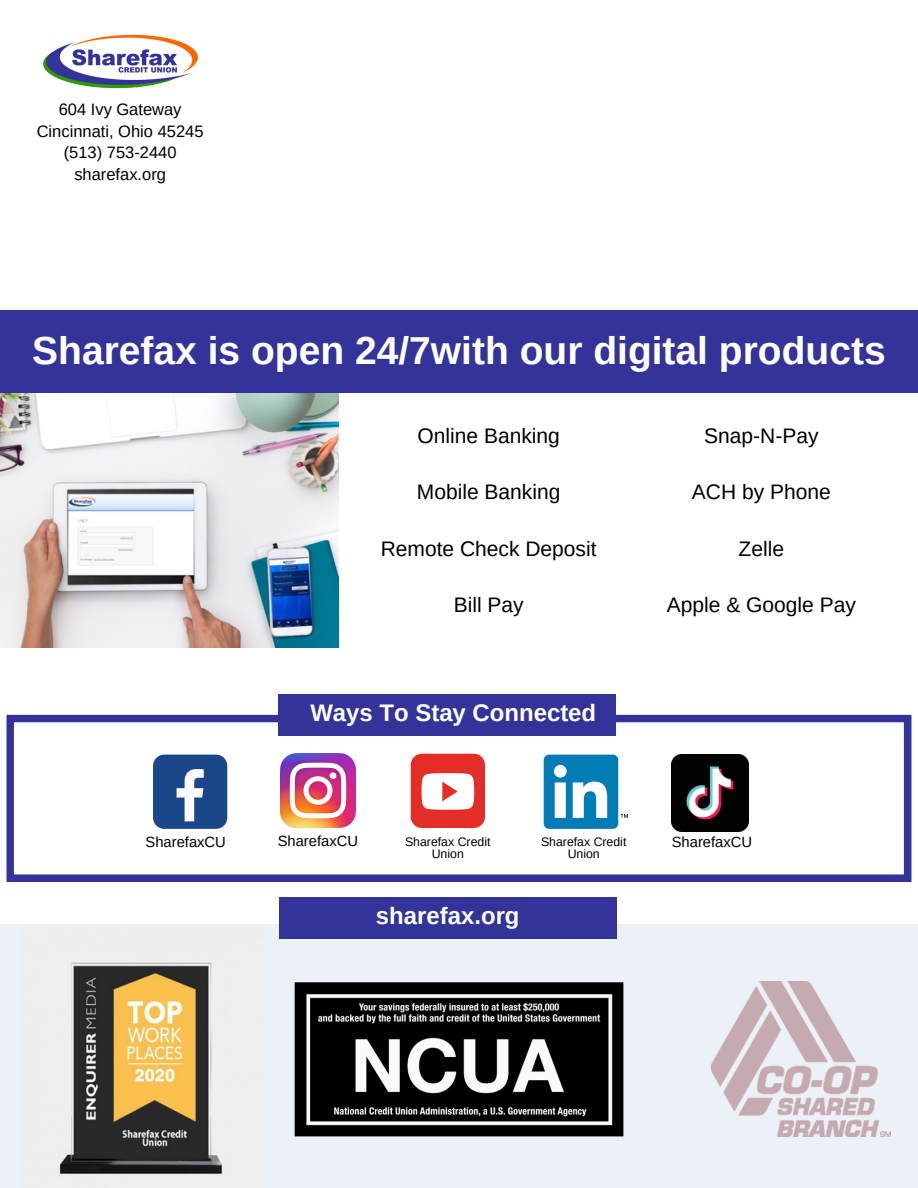
<style>
.page{position:relative;width:918px;height:1188px;background:#fff}
.page>*{position:absolute;margin:0;border:0;box-sizing:border-box;transform-origin:0 0}
.t1{font:700 39px "Arimo";color:#fff}
.t2{font:700 24px "Arimo";color:#fff}
.t3{font:21px "Arimo";color:#000}
.t4{font:16.5px/21.3px "Arimo";color:#000;text-align:center}
.t5{font:14.7px "Arimo";color:#000}
.t6{font:12.3px "Arimo";color:#000}
</style>
<div class="page">
<div style="left:0;top:925px;width:918px;height:263px;background:#ebf1f6"></div>
<img style="left:295px;top:982px;width:328px;height:154px">
<img style="left:43px;top:34px;width:155px;height:55px">
<img style="left:59px;top:962px;width:164px;height:214px">
<img style="left:712px;top:982px;width:179px;height:154px">
<img style="left:0;top:393px;width:338px;height:254px">
<div style="left:0;top:311px;width:918px;height:82px;background:#339"></div>
<svg style="left:7px;top:715px;width:904px;height:167px"></svg>
<div style="left:153px;top:755px;width:74px;height:74px;background:#1a4789;border-radius:11px"></div>
<svg style="left:177px;top:769px;width:27px;height:52px"></svg>
<img style="left:281px;top:754px;width:74px;height:74px">
<div style="left:411px;top:754px;width:74px;height:74px;background:#e52d27;border-radius:11px"></div>
<svg style="left:422px;top:773px;width:52px;height:37px;background:#fbe3e2"></svg>
<div style="left:544px;top:755px;width:74px;height:74px;background:#007bb6;border-radius:5px"></div>
<svg style="left:554px;top:765px;width:13px;height:53px"></svg>
<svg style="left:573px;top:782px;width:34px;height:36px"></svg>
<svg style="left:621px;top:814px;width:7px;height:4px"></svg>
<div style="left:278px;top:694px;width:338px;height:42px;background:#339"></div>
<div style="left:279px;top:897px;width:338px;height:42px;background:#339"></div>
<img style="left:672px;top:755px;width:76px;height:76px">
<h5 class="t4" style="left:37px;top:99px;width:168px">604 Ivy Gateway<br>Cincinnati, Ohio 45245 (513) 753-2440 sharefax.org</h5>
<h3 class="t1" style="left:32px;top:329px;width:855px">Sharefax is open 24/7with our digital products</h3>
<h3 class="t3" style="left:418px;top:424px;width:144px">Online Banking</h3>
<h3 class="t3" style="left:417px;top:480px;width:145px">Mobile Banking</h3>
<h3 class="t3" style="left:381px;top:537px;width:217px">Remote Check Deposit</h3>
<h3 class="t3" style="left:454px;top:593px;width:71px">Bill Pay</h3>
<p class="t2" style="left:310px;top:699px;width:287px">Ways To Stay Connected</p>
<h2 class="t3" style="left:704px;top:424px;width:116px">Snap-N-Pay</h2>
<p class="t3" style="left:692px;top:480px;width:140px">ACH by Phone</p>
<p class="t3" style="left:739px;top:537px;width:47px">Zelle</p>
<p class="t3" style="left:667px;top:593px;width:191px">Apple &amp; Google Pay</p>
<h5 class="t5" style="left:146px;top:834px;width:82px">SharefaxCU</h5>
<h5 class="t5" style="left:278px;top:833px;width:82px">SharefaxCU</h5>
<p class="t6" style="left:541px;top:835px;width:87px">Sharefax Credit</p>
<p class="t6" style="left:568px;top:847px;width:34px">Union</p>
<p class="t6" style="left:405px;top:835px;width:87px">Sharefax Credit</p>
<p class="t6" style="left:432px;top:847px;width:34px">Union</p>
<p class="t2" style="left:376px;top:902px;width:145px">sharefax.org</p>
<h2 class="t5" style="left:672px;top:834px;width:82px">SharefaxCU</h2>
</div>
